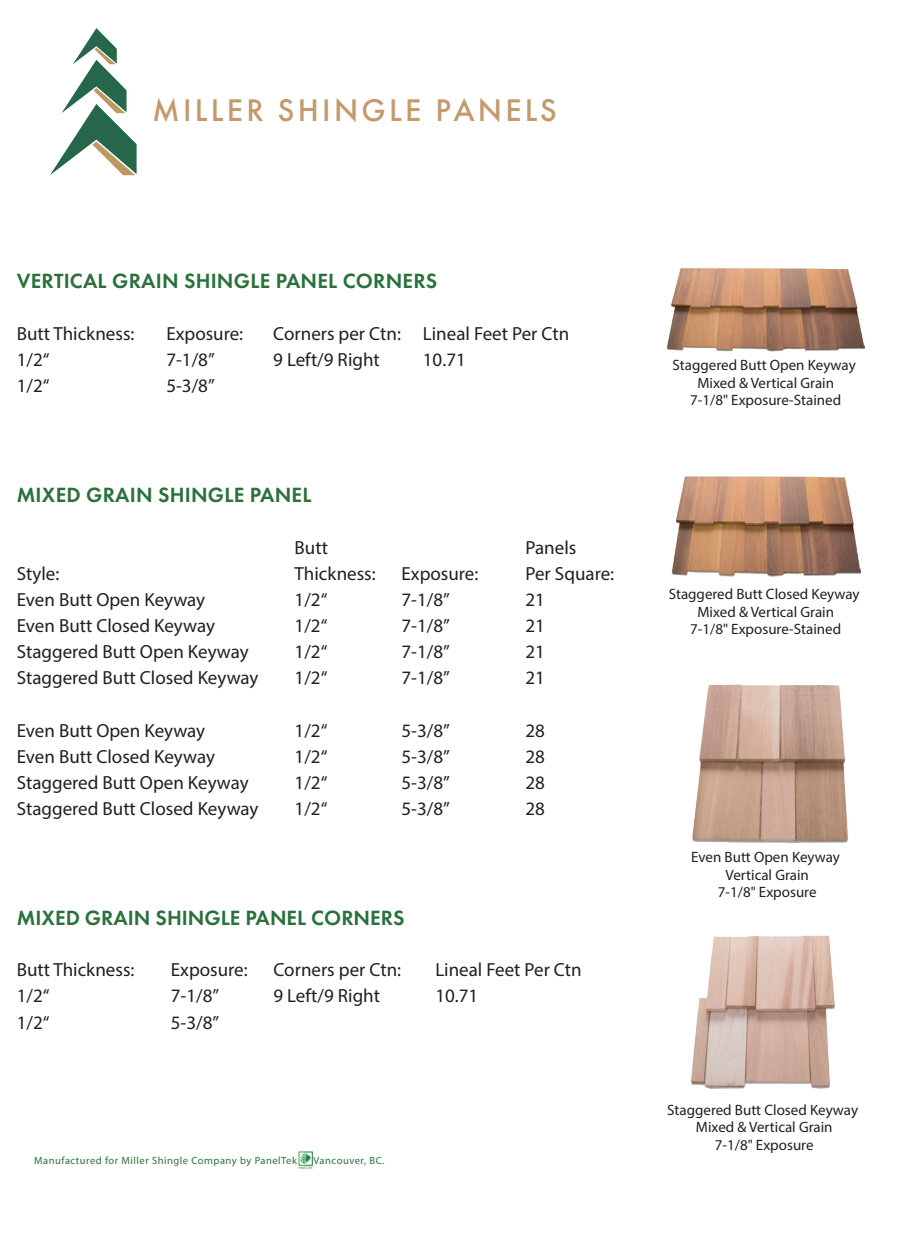
<style>
.page{position:relative;width:900px;height:1260px;background:#fff}
.page>*{position:absolute;margin:0;border:0;box-sizing:border-box;transform-origin:0 0}
.t1{font:500 32.5px "Futura PT";letter-spacing:.1em;color:#c39a6b}
.t2{font:600 21.5px "Futura PT";letter-spacing:.01em;color:#2a713b}
.t3{font:19px "Myriad Pro";color:#231f20}
.t4{font:15px/17.5px "Myriad Pro";color:#231f20;text-align:center}
.t5{font:10.5px "Myriad Pro";letter-spacing:.05em;color:#2a713b}
</style>
<div class="page">
<img style="left:671px;top:476px;width:189px;height:101px">
<img style="left:667px;top:268px;width:198px;height:84px">
<img style="left:691px;top:935px;width:144px;height:154px">
<img style="left:692px;top:684px;width:156px;height:159px">
<svg style="left:50px;top:28px;width:87px;height:147px"></svg>
<svg style="left:299px;top:1154px;width:14px;height:15px"></svg>
<div style="left:299px;top:1152px;width:14px;height:13px;border:1px solid #fff"></div>
<h1 class="t1" style="left:152px;top:90px;width:406px">MILLER SHINGLE PANELS</h1>
<p class="t2" style="left:17px;top:267px;width:422px">VERTICAL GRAIN SHINGLE PANEL CORNERS</p>
<p class="t3" style="left:17px;top:322px;width:119px">Butt Thickness:</p>
<p class="t3" style="left:166px;top:322px;width:78px">Exposure:</p>
<p class="t3" style="left:273px;top:322px;width:298px">Corners per Ctn: Lineal Feet Per Ctn</p>
<p class="t3" style="left:17px;top:348px;width:34px">1/2“</p>
<p class="t3" style="left:166px;top:348px;width:50px">7-1/8”</p>
<p class="t3" style="left:273px;top:348px;width:108px">9 Left/9 Right</p>
<p class="t3" style="left:423px;top:348px;width:44px">10.71</p>
<p class="t3" style="left:17px;top:374px;width:34px">1/2“</p>
<p class="t3" style="left:166px;top:374px;width:50px">5-3/8”</p>
<p class="t2" style="left:17px;top:481px;width:296px">MIXED GRAIN SHINGLE PANEL</p>
<p class="t3" style="left:295px;top:536px;width:35px">Butt</p>
<p class="t3" style="left:526px;top:536px;width:52px">Panels</p>
<p class="t3" style="left:17px;top:562px;width:44px">Style:</p>
<p class="t3" style="left:295px;top:562px;width:83px">Thickness:</p>
<p class="t3" style="left:402px;top:562px;width:78px">Exposure:</p>
<p class="t3" style="left:526px;top:562px;width:90px">Per Square:</p>
<p class="t3" style="left:17px;top:588px;width:190px">Even Butt Open Keyway</p>
<p class="t3" style="left:295px;top:588px;width:34px">1/2“</p>
<p class="t3" style="left:402px;top:588px;width:50px">7-1/8”</p>
<p class="t3" style="left:526px;top:588px;width:21px">21</p>
<p class="t3" style="left:17px;top:614px;width:200px">Even Butt Closed Keyway</p>
<p class="t3" style="left:295px;top:614px;width:34px">1/2“</p>
<p class="t3" style="left:402px;top:614px;width:50px">7-1/8”</p>
<p class="t3" style="left:526px;top:614px;width:21px">21</p>
<p class="t3" style="left:17px;top:640px;width:234px">Staggered Butt Open Keyway</p>
<p class="t3" style="left:295px;top:640px;width:34px">1/2“</p>
<p class="t3" style="left:402px;top:640px;width:50px">7-1/8”</p>
<p class="t3" style="left:526px;top:640px;width:21px">21</p>
<p class="t3" style="left:17px;top:666px;width:243px">Staggered Butt Closed Keyway</p>
<p class="t3" style="left:295px;top:666px;width:34px">1/2“</p>
<p class="t3" style="left:402px;top:666px;width:50px">7-1/8”</p>
<p class="t3" style="left:526px;top:666px;width:21px">21</p>
<p class="t3" style="left:17px;top:719px;width:190px">Even Butt Open Keyway</p>
<p class="t3" style="left:295px;top:719px;width:34px">1/2“</p>
<p class="t3" style="left:402px;top:719px;width:50px">5-3/8”</p>
<p class="t3" style="left:526px;top:719px;width:21px">28</p>
<p class="t3" style="left:17px;top:745px;width:200px">Even Butt Closed Keyway</p>
<p class="t3" style="left:295px;top:745px;width:34px">1/2“</p>
<p class="t3" style="left:402px;top:745px;width:50px">5-3/8”</p>
<p class="t3" style="left:526px;top:745px;width:21px">28</p>
<p class="t3" style="left:17px;top:771px;width:234px">Staggered Butt Open Keyway</p>
<p class="t3" style="left:295px;top:771px;width:34px">1/2“</p>
<p class="t3" style="left:402px;top:771px;width:50px">5-3/8”</p>
<p class="t3" style="left:526px;top:771px;width:21px">28</p>
<p class="t3" style="left:17px;top:797px;width:243px">Staggered Butt Closed Keyway</p>
<p class="t3" style="left:295px;top:797px;width:34px">1/2“</p>
<p class="t3" style="left:402px;top:797px;width:50px">5-3/8”</p>
<p class="t3" style="left:526px;top:797px;width:21px">28</p>
<p class="t2" style="left:17px;top:904px;width:389px">MIXED GRAIN SHINGLE PANEL CORNERS</p>
<p class="t3" style="left:17px;top:958px;width:119px">Butt Thickness:</p>
<p class="t3" style="left:171px;top:958px;width:78px">Exposure:</p>
<p class="t3" style="left:274px;top:958px;width:129px">Corners per Ctn:</p>
<p class="t3" style="left:435px;top:958px;width:148px">Lineal Feet Per Ctn</p>
<p class="t3" style="left:17px;top:984px;width:34px">1/2“</p>
<p class="t3" style="left:171px;top:984px;width:50px">7-1/8”</p>
<p class="t3" style="left:274px;top:984px;width:108px">9 Left/9 Right</p>
<p class="t3" style="left:435px;top:984px;width:44px">10.71</p>
<p class="t3" style="left:17px;top:1010px;width:34px">1/2“</p>
<p class="t3" style="left:171px;top:1010px;width:50px">5-3/8”</p>
<p class="t5" style="left:34px;top:1154px;width:264px">Manufactured for Miller Shingle Company by PanelTek</p>
<p class="t5" style="left:314px;top:1154px;width:72px">Vancouver, BC.</p>
<p class="t4" style="left:673px;top:356px;width:185px">Staggered Butt Open Keyway<br>Mixed &amp; Vertical Grain<br>7-1/8" Exposure-Stained</p>
<p class="t4" style="left:669px;top:585px;width:192px">Staggered Butt Closed Keyway<br>Mixed &amp; Vertical Grain<br>7-1/8" Exposure-Stained</p>
<p class="t4" style="left:691px;top:848px;width:150px">Even Butt Open Keyway<br>Vertical Grain<br>7-1/8" Exposure</p>
<p class="t4" style="left:667px;top:1101px;width:192px">Staggered Butt Closed Keyway<br>Mixed &amp; Vertical Grain<br>7-1/8" Exposure</p>
</div>
